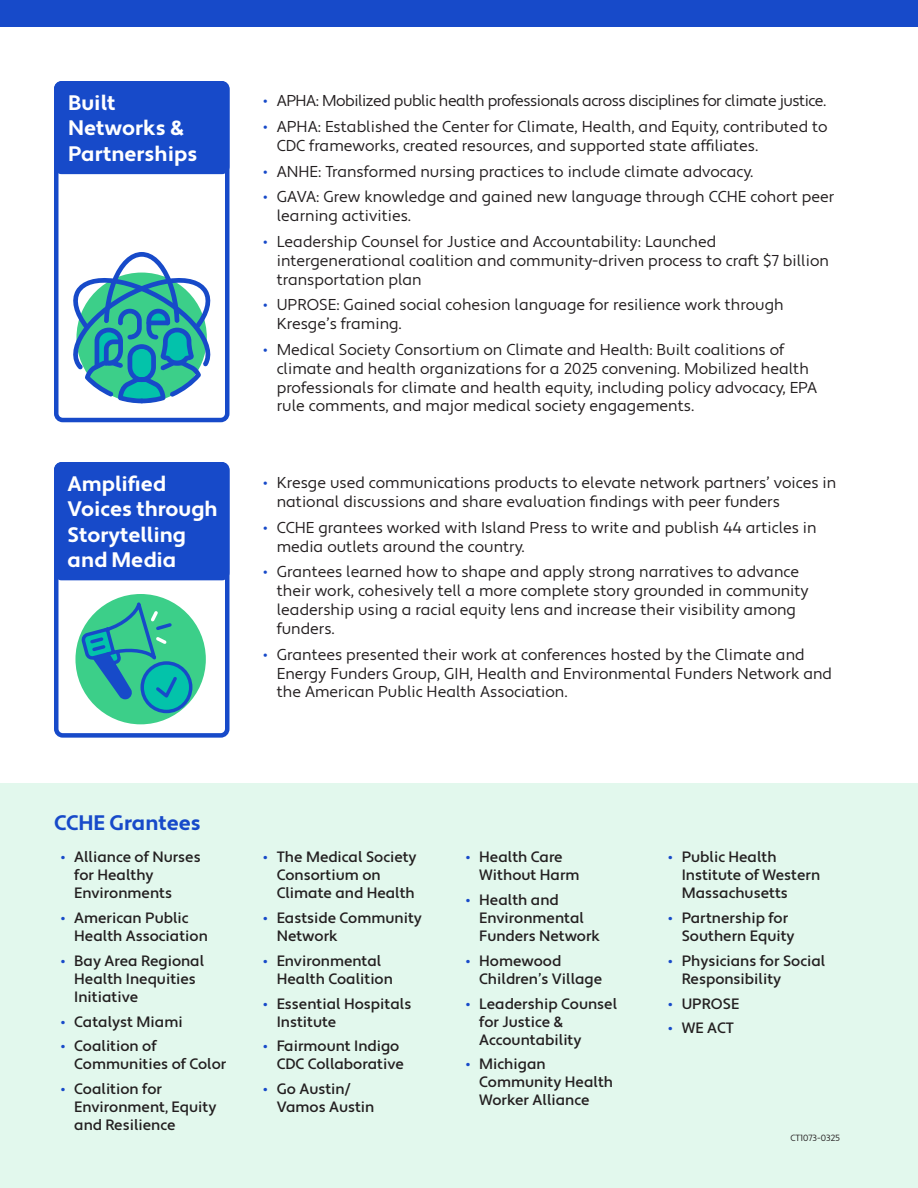
<style>
.page{position:relative;width:918px;height:1188px;background:#fff}
.page>*{position:absolute;margin:0;border:0;box-sizing:border-box;transform-origin:0 0}
.Paragraph_Style_1{font:700 21px/25.2px "Apertura";color:#fff}
.Paragraph_Style_1-2{font:700 21px "Apertura";color:#174ac9}
.t1{font:15.75px/18.9px "Apertura";color:#231f20}
.t2{font:15.75px "Apertura";letter-spacing:-.03em;color:#231f20}
.t3{font:500 15px/18px "Apertura";color:#231f20}
.t4{font:9px "Apertura";color:#231f20}
.s1{color:#174ac9}
</style>
<div class="page">
<div style="left:0;top:0;width:918px;height:27px;background:#174ac9"></div>
<div style="left:0;top:784px;width:918px;height:404px;background:#e2f8ed"></div>
<div style="left:54px;top:81px;width:176px;height:341px;border:4px solid #174ac9;border-radius:6px"></div>
<div style="left:54px;top:462px;width:176px;height:276px;border:4px solid #174ac9;border-radius:6px"></div>
<div style="left:54px;top:81px;width:176px;height:93px;background:#174ac9;border-radius:8px"></div>
<div style="left:54px;top:462px;width:176px;height:118px;background:#174ac9;border-radius:8px"></div>
<svg style="left:73px;top:252px;width:138px;height:151px"></svg>
<div style="left:75px;top:594px;width:131px;height:130px;background:#3ccf89;border-radius:50%"></div>
<svg style="left:79px;top:594px;width:115px;height:121px"></svg>
<p class="Paragraph_Style_1" style="left:68px;top:91px;width:49px">Built</p>
<p class="Paragraph_Style_1" style="left:68px;top:116px;width:131px">Networks &amp;<br>Partnerships</p>
<p class="Paragraph_Style_1" style="left:68px;top:472px;width:152px">Amplified<br>Voices through<br>Storytelling and Media</p>
<p class="t2" style="left:263px;top:91px;width:565px"><span class="s1">•</span> APHA: Mobilized public health professionals across disciplines for climate justice.</p>
<p class="t1" style="left:277px;top:118px;width:552px;text-indent:-14px"><span class="s1">•</span> APHA: Established the Center for Climate, Health, and Equity, contributed to<br>CDC frameworks, created resources, and supported state affiliates.</p>
<p class="t1" style="left:263px;top:162px;width:492px"><span class="s1">•</span> ANHE: Transformed nursing practices to include climate advocacy.</p>
<p class="t1" style="left:277px;top:188px;width:559px;text-indent:-14px"><span class="s1">•</span> GAVA: Grew knowledge and gained new language through CCHE cohort peer learning activities.</p>
<p class="t1" style="left:277px;top:232px;width:554px;text-indent:-14px"><span class="s1">•</span> Leadership Counsel for Justice and Accountability: Launched intergenerational coalition and community-driven process to craft $7 billion transportation plan</p>
<p class="t1" style="left:277px;top:296px;width:509px;text-indent:-14px"><span class="s1">•</span> UPROSE: Gained social cohesion language for resilience work through<br>Kresge’s framing.</p>
<p class="t1" style="left:277px;top:340px;width:542px;text-indent:-14px"><span class="s1">•</span> Medical Society Consortium on Climate and Health: Built coalitions of climate and health organizations for a 2025 convening. Mobilized health professionals for climate and health equity, including policy advocacy, EPA rule comments, and major medical society engagements.</p>
<p class="t1" style="left:277px;top:474px;width:561px;text-indent:-14px"><span class="s1">•</span> Kresge used communications products to elevate network partners’ voices in national discussions and share evaluation findings with peer funders</p>
<p class="t1" style="left:277px;top:518px;width:541px;text-indent:-14px"><span class="s1">•</span> CCHE grantees worked with Island Press to write and publish 44 articles in media outlets around the country.</p>
<p class="t1" style="left:277px;top:563px;width:534px;text-indent:-14px"><span class="s1">•</span> Grantees learned how to shape and apply strong narratives to advance their work, cohesively tell a more complete story grounded in community leadership using a racial equity lens and increase their visibility among funders.</p>
<p class="t1" style="left:277px;top:645px;width:557px;text-indent:-14px"><span class="s1">•</span> Grantees presented their work at conferences hosted by the Climate and<br>Energy Funders Group, GIH, Health and Environmental Funders Network and the American Public Health Association.</p>
<p class="Paragraph_Style_1-2" style="left:54px;top:810px;width:148px">CCHE Grantees</p>
<p class="t3" style="left:74px;top:849px;width:128px;text-indent:-14px"><span class="s1">•</span> Alliance of Nurses for Healthy<br>Environments</p>
<p class="t3" style="left:74px;top:909px;width:135px;text-indent:-14px"><span class="s1">•</span> American Public<br>Health Association</p>
<p class="t3" style="left:74px;top:952px;width:132px;text-indent:-14px"><span class="s1">•</span> Bay Area Regional<br>Health Inequities<br>Initiative</p>
<p class="t3" style="left:61px;top:1013px;width:123px"><span class="s1">•</span> Catalyst Miami</p>
<p class="t3" style="left:74px;top:1038px;width:154px;text-indent:-14px"><span class="s1">•</span> Coalition of<br>Communities of Color</p>
<p class="t3" style="left:74px;top:1080px;width:144px;text-indent:-14px"><span class="s1">•</span> Coalition for<br>Environment, Equity and Resilience</p>
<p class="t3" style="left:277px;top:849px;width:141px;text-indent:-14px"><span class="s1">•</span> The Medical Society<br>Consortium on<br>Climate and Health</p>
<p class="t3" style="left:277px;top:909px;width:147px;text-indent:-14px"><span class="s1">•</span> Eastside Community<br>Network</p>
<p class="t3" style="left:277px;top:952px;width:118px;text-indent:-14px"><span class="s1">•</span> Environmental<br>Health Coalition</p>
<p class="t3" style="left:277px;top:995px;width:136px;text-indent:-14px"><span class="s1">•</span> Essential Hospitals<br>Institute</p>
<p class="t3" style="left:263px;top:1038px;width:142px;text-align:right"><span class="s1">•</span> Fairmount Indigo<br>CDC Collaborative</p>
<p class="t3" style="left:277px;top:1080px;width:99px;text-indent:-14px"><span class="s1">•</span> Go Austin/<br>Vamos Austin</p>
<p class="t3" style="left:479px;top:849px;width:102px;text-indent:-14px"><span class="s1">•</span> Health Care<br>Without Harm</p>
<p class="t3" style="left:479px;top:891px;width:122px;text-indent:-14px"><span class="s1">•</span> Health and<br>Environmental<br>Funders Network</p>
<p class="t3" style="left:479px;top:952px;width:125px;text-indent:-14px"><span class="s1">•</span> Homewood<br>Children’s Village</p>
<p class="t3" style="left:479px;top:995px;width:139px;text-indent:-14px"><span class="s1">•</span> Leadership Counsel for Justice &amp;<br>Accountability</p>
<p class="t3" style="left:479px;top:1056px;width:135px;text-indent:-14px"><span class="s1">•</span> Michigan<br>Community Health<br>Worker Alliance</p>
<p class="t3" style="left:682px;top:849px;width:140px;text-indent:-14px"><span class="s1">•</span> Public Health<br>Institute of Western<br>Massachusetts</p>
<p class="t3" style="left:682px;top:909px;width:114px;text-indent:-14px"><span class="s1">•</span> Partnership for<br>Southern Equity</p>
<p class="t3" style="left:682px;top:952px;width:145px;text-indent:-14px"><span class="s1">•</span> Physicians for Social<br>Responsibility</p>
<p class="t3" style="left:668px;top:995px;width:72px"><span class="s1">•</span> UPROSE</p>
<p class="t3" style="left:668px;top:1020px;width:67px"><span class="s1">•</span> WE ACT</p>
<p class="t4" style="left:790px;top:1132px;width:51px">CT1073-0325</p>
</div>
